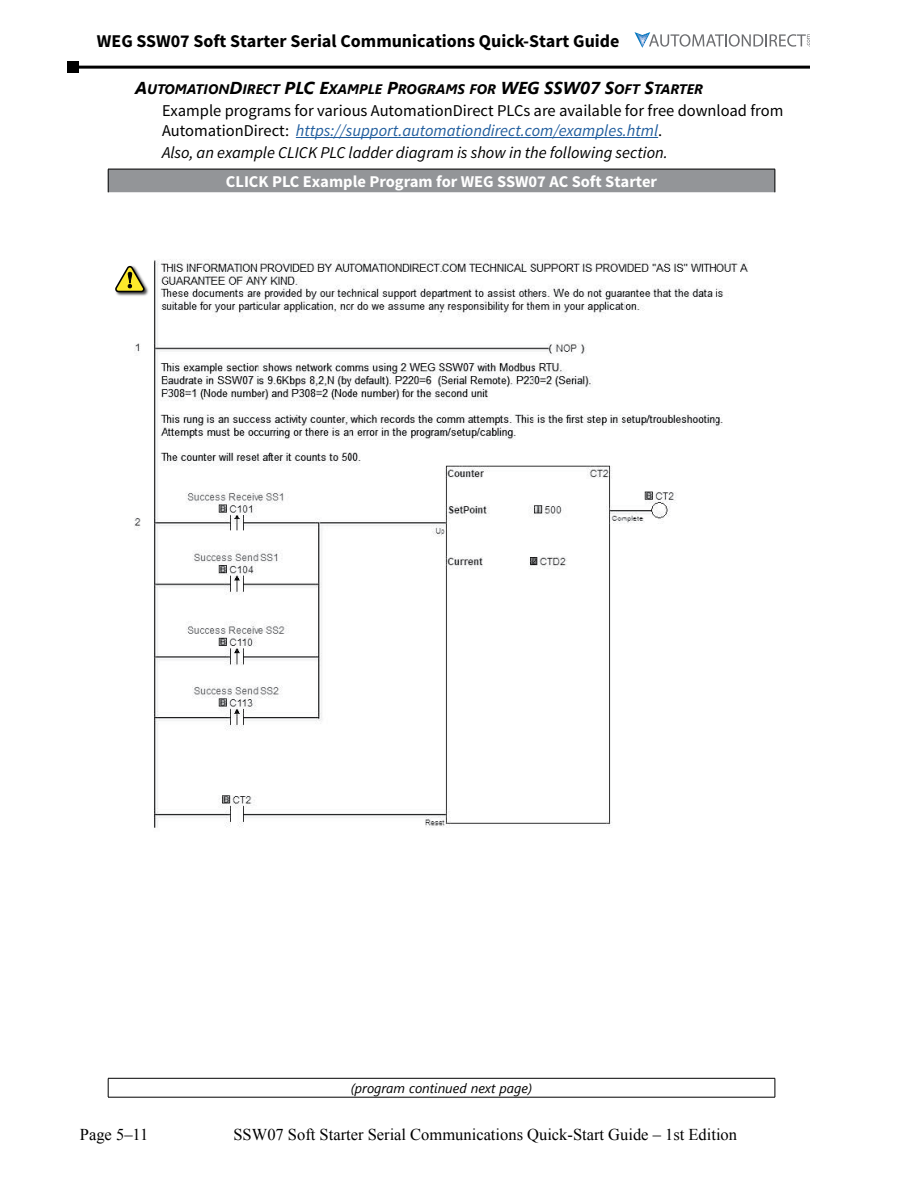
<style>
.page{position:relative;width:918px;height:1188px;background:#fff}
.page>*{position:absolute;margin:0;border:0;box-sizing:border-box;transform-origin:0 0}
.t1{font:700 18px "Source Sans Pro";color:#000}
.t2{font:16.5px/19.8px "Source Sans Pro";color:#000}
.t3{font:16.5px "Times New Roman";color:#000}
.t4{font:italic 16.5px "Source Sans Pro";color:#000}
.t5{font:700 16.5px "Source Sans Pro";color:#fff}
.t6{font:13.8px "Segoe UI Bold Italic SC800";color:#000}
.t7{font:italic 13.5px "Segoe UI";color:#000}
.s1{font-size:17.25px}
.s2{font-style:italic;color:#215e9e}
</style>
<div class="page">
<svg style="left:634px;top:32px;width:176px;height:16px"></svg>
<hr style="left:74px;top:66px;width:736px;height:3px;background:#000">
<div style="left:68px;top:61px;width:12px;height:12px;background:#000"></div>
<hr style="left:296px;top:137px;width:362px;height:1px;background:#215e9e">
<div style="left:108px;top:169px;width:667px;height:23px;background:#939598"></div>
<hr style="left:108px;top:1078px;width:667px;height:1px;background:#000">
<svg style="left:108px;top:1078px;width:1px;height:19px"></svg>
<hr style="left:108px;top:1097px;width:667px;height:1px;background:#000">
<svg style="left:775px;top:1078px;width:1px;height:19px"></svg>
<svg style="left:775px;top:169px;width:1px;height:23px"></svg>
<hr style="left:108px;top:169px;width:667px;height:1px;background:#000">
<svg style="left:108px;top:169px;width:1px;height:23px"></svg>
<img style="left:134px;top:259px;width:614px;height:569px">
<img style="left:116px;top:264px;width:33px;height:34px">
<svg style="left:115px;top:264px;width:30px;height:30px"></svg>
<p class="t1" style="left:97px;top:29px;width:524px">WEG SSW07 Soft Starter Serial Communications Quick-Start Guide</p>
<p class="t6" style="left:135px;top:79px;width:570px"><span class="s1">A</span>UTOMATION<span class="s1">D</span>IRECT <span class="s1">PLC E</span>XAMPLE <span class="s1">P</span>ROGRAMS FOR <span class="s1">WEG SSW07 S</span>OFT <span class="s1">S</span>TARTER</p>
<p class="t2" style="left:162px;top:101px;width:623px">Example programs for various AutomationDirect PLCs are available for free download from<br>AutomationDirect: <span class="s2">https://support.automationdirect.com/examples.html</span>.</p>
<p class="t4" style="left:162px;top:143px;width:507px">Also, an example CLICK PLC ladder diagram is show in the following section.</p>
<p class="t5" style="left:226px;top:171px;width:433px">CLICK PLC Example Program for WEG SSW07 AC Soft Starter</p>
<p class="t7" style="left:351px;top:1078px;width:183px">(program continued next page)</p>
<p class="t3" style="left:80px;top:1124px;width:70px">Page 5–11</p>
<p class="t3" style="left:233px;top:1124px;width:505px">SSW07 Soft Starter Serial Communications Quick-Start Guide – 1st Edition</p>
</div>
